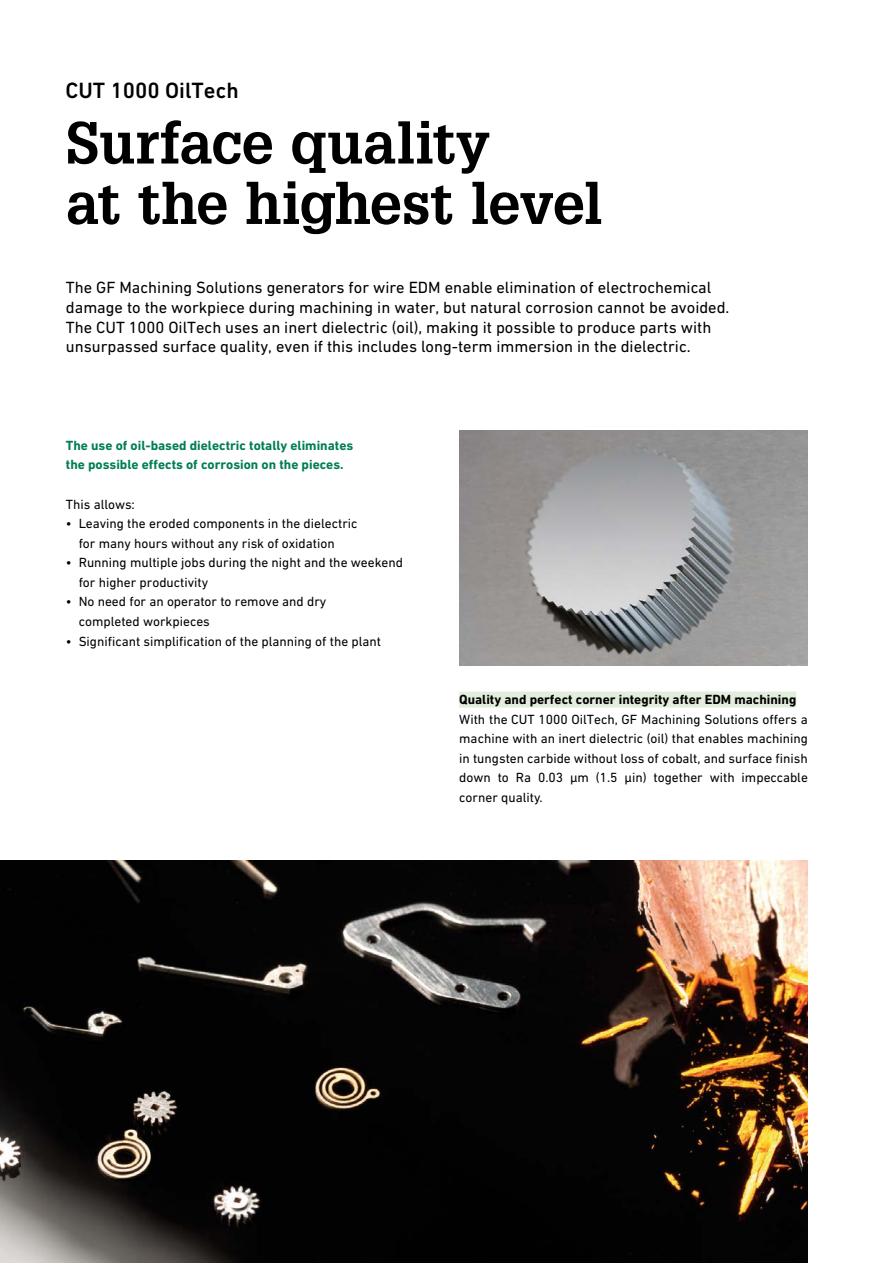
<style>
.page{position:relative;width:893px;height:1263px;background:#fff}
.page>*{position:absolute;margin:0;border:0;box-sizing:border-box;transform-origin:0 0}
.t1{font:700 57.9px/60.4px "Glypha LT Pro";letter-spacing:-.01em;color:#000}
.t2{font:500 22.5px "DIN Next W1 G";color:#000}
.t3{font:16.5px/19.5px "DIN Next W1 G";color:#000}
.t4{font:13.5px/19.5px "DIN Next W1 G";color:#000}
.t5{font:700 13.5px/19.5px "DIN Next W1 G";color:#007e54}
.t6{font:700 13.5px "DIN Next W1 G";color:#000}
</style>
<div class="page">
<img style="left:0;top:861px;width:808px;height:402px">
<img style="left:459px;top:430px;width:349px;height:235px">
<div style="left:459px;top:691px;width:337px;height:17px;background:#e2eedb"></div>
<h2 class="t2" style="left:66px;top:77px;width:175px">CUT 1000 OilTech</h2>
<h1 class="t1" style="left:66px;top:111px;width:538px">Surface quality<br>at the highest level</h1>
<p class="t3" style="left:66px;top:278px;width:665px">The GF Machining Solutions generators for wire EDM enable elimination of electrochemical damage to the workpiece during machining in water, but natural corrosion cannot be avoided.<br>The CUT 1000 OilTech uses an inert dielectric (oil), making it possible to produce parts with unsurpassed surface quality, even if this includes long-term immersion in the dielectric.</p>
<p class="t5" style="left:66px;top:435px;width:289px">The use of oil-based dielectric totally eliminates the possible effects of corrosion on the pieces.</p>
<p class="t4" style="left:66px;top:494px;width:71px">This allows:</p>
<p class="t4" style="left:79px;top:514px;width:280px;text-indent:-13px">• Leaving the eroded components in the dielectric for many hours without any risk of oxidation</p>
<p class="t4" style="left:79px;top:553px;width:326px;text-indent:-13px">• Running multiple jobs during the night and the weekend for higher productivity</p>
<p class="t4" style="left:79px;top:592px;width:249px;text-indent:-13px">• No need for an operator to remove and dry completed workpieces</p>
<p class="t4" style="left:66px;top:631px;width:317px">• Significant simplification of the planning of the plant</p>
<p class="t6" style="left:459px;top:692px;width:339px">Quality and perfect corner integrity after EDM machining</p>
<p class="t4" style="left:459px;top:709px;width:350px;text-align:justify">With the CUT 1000 OilTech, GF Machining Solutions offers a machine with an inert dielectric (oil) that enables machining in tungsten carbide without loss of cobalt, and surface finish down to Ra 0.03 μm (1.5 μin) together with impeccable corner quality.</p>
</div>
